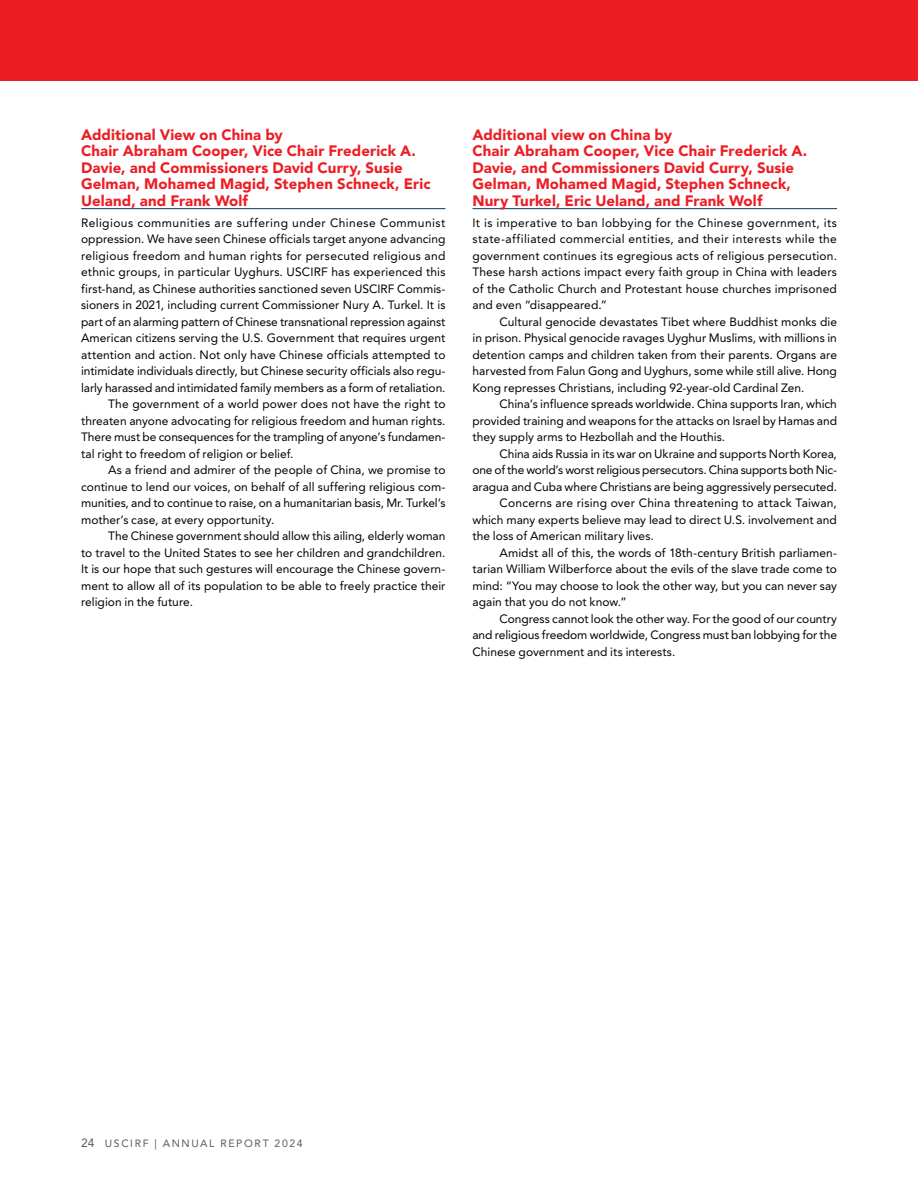
<style>
.page{position:relative;width:918px;height:1188px;background:#fff}
.page>*{position:absolute;margin:0;border:0;box-sizing:border-box;transform-origin:0 0}
.t1{font:900 15px/16.5px "Avenir LT Std";letter-spacing:.005em;color:#ed1d24}
.t2{font:12px/16.5px "Avenir LT Std";color:#000;text-align:justify}
.t3{font:12px "Avenir LT Std";letter-spacing:-.02em;color:#000}
.t4{font:12px "Avenir LT Std";letter-spacing:.025em;color:#000}
.t5{font:12px "Avenir LT Std";letter-spacing:.035em;color:#000}
.t6{font:12px "Avenir LT Std";letter-spacing:.02em;color:#000}
.t7{font:10.5px "Avenir LT Std";letter-spacing:.155em;color:#58595b}
.s1{font-size:12px}
</style>
<div class="page">
<div style="left:0;top:0;width:918px;height:81px;background:#ed1d24"></div>
<hr style="left:81px;top:208px;width:365px;height:1px;background:#003a63">
<hr style="left:472px;top:208px;width:365px;height:1px;background:#003a63">
<p class="t1" style="left:81px;top:126px;width:351px">Additional View on China by<br>Chair Abraham Cooper, Vice Chair Frederick A.<br>Davie, and Commissioners David Curry, Susie Gelman, Mohamed Magid, Stephen Schneck, Eric Ueland, and Frank Wolf</p>
<p class="t5" style="left:81px;top:215px;width:366px">Religious communities are suffering under Chinese Communist</p>
<p class="t2" style="left:81px;top:231px;width:366px">oppression. We have seen Chinese officials target anyone advancing</p>
<p class="t4" style="left:81px;top:248px;width:366px">religious freedom and human rights for persecuted religious and</p>
<p class="t2" style="left:81px;top:264px;width:366px">ethnic groups, in particular Uyghurs. USCIRF has experienced this</p>
<p class="t2" style="left:81px;top:280px;width:366px">first-hand, as Chinese authorities sanctioned seven USCIRF Commis-</p>
<p class="t2" style="left:81px;top:297px;width:366px">sioners in 2021, including current Commissioner Nury A. Turkel. It is</p>
<p class="t2" style="left:81px;top:313px;width:366px">part of an alarming pattern of Chinese transnational repression against</p>
<p class="t2" style="left:81px;top:330px;width:366px">American citizens serving the U.S. Government that requires urgent</p>
<p class="t2" style="left:81px;top:346px;width:366px">attention and action. Not only have Chinese officials attempted to</p>
<p class="t2" style="left:81px;top:363px;width:366px">intimidate individuals directly, but Chinese security officials also regu-</p>
<p class="t2" style="left:81px;top:379px;width:366px">larly harassed and intimidated family members as a form of retaliation.</p>
<p class="t2" style="left:108px;top:396px;width:339px">The government of a world power does not have the right to</p>
<p class="t2" style="left:81px;top:412px;width:366px">threaten anyone advocating for religious freedom and human rights.</p>
<p class="t2" style="left:81px;top:429px;width:366px">There must be consequences for the trampling of anyone’s fundamen-</p>
<p class="t2" style="left:81px;top:445px;width:214px">tal right to freedom of religion or belief.</p>
<p class="t2" style="left:108px;top:462px;width:339px">As a friend and admirer of the people of China, we promise to</p>
<p class="t2" style="left:81px;top:478px;width:366px">continue to lend our voices, on behalf of all suffering religious com-</p>
<p class="t2" style="left:81px;top:495px;width:366px">munities, and to continue to raise, on a humanitarian basis, Mr. Turkel’s</p>
<p class="t2" style="left:81px;top:511px;width:195px">mother’s case, at every opportunity.</p>
<p class="t2" style="left:108px;top:528px;width:339px">The Chinese government should allow this ailing, elderly woman</p>
<p class="t2" style="left:81px;top:544px;width:366px">to travel to the United States to see her children and grandchildren.</p>
<p class="t2" style="left:81px;top:561px;width:366px">It is our hope that such gestures will encourage the Chinese govern-</p>
<p class="t2" style="left:81px;top:577px;width:366px">ment to allow all of its population to be able to freely practice their</p>
<p class="t2" style="left:81px;top:594px;width:113px">religion in the future.</p>
<p class="t1" style="left:472px;top:126px;width:336px">Additional view on China by<br>Chair Abraham Cooper, Vice Chair Frederick A.<br>Davie, and Commissioners David Curry, Susie Gelman, Mohamed Magid, Stephen Schneck, Nury Turkel, Eric Ueland, and Frank Wolf</p>
<p class="t2" style="left:472px;top:214px;width:366px">It is imperative to ban lobbying for the Chinese government, its state-affiliated commercial entities, and their interests while the government continues its egregious acts of religious persecution.<br>These harsh actions impact every faith group in China with leaders of the Catholic Church and Protestant house churches imprisoned and even “disappeared.”</p>
<p class="t2" style="left:472px;top:313px;width:366px;text-indent:27px">Cultural genocide devastates Tibet where Buddhist monks die in prison. Physical genocide ravages Uyghur Muslims, with millions in detention camps and children taken from their parents. Organs are harvested from Falun Gong and Uyghurs, some while still alive. Hong Kong represses Christians, including 92-year-old Cardinal Zen.</p>
<p class="t2" style="left:472px;top:396px;width:366px;text-indent:27px">China’s influence spreads worldwide. China supports Iran, which provided training and weapons for the attacks on Israel by Hamas and they supply arms to Hezbollah and the Houthis.</p>
<p class="t2" style="left:500px;top:445px;width:339px">China aids Russia in its war on Ukraine and supports North Korea,</p>
<p class="t3" style="left:472px;top:463px;width:366px">one of the world’s worst religious persecutors. China supports both Nic-</p>
<p class="t2" style="left:472px;top:478px;width:366px">aragua and Cuba where Christians are being aggressively persecuted.</p>
<p class="t6" style="left:500px;top:496px;width:339px">Concerns are rising over China threatening to attack Taiwan,</p>
<p class="t2" style="left:472px;top:511px;width:366px">which many experts believe may lead to direct U.S. involvement and</p>
<p class="t2" style="left:472px;top:528px;width:183px">the loss of American military lives.</p>
<p class="t2" style="left:500px;top:544px;width:339px">Amidst all of this, the words of 18th-century British parliamen-</p>
<p class="t2" style="left:472px;top:561px;width:366px">tarian William Wilberforce about the evils of the slave trade come to</p>
<p class="t2" style="left:472px;top:577px;width:366px">mind: “You may choose to look the other way, but you can never say</p>
<p class="t2" style="left:472px;top:594px;width:156px">again that you do not know.”</p>
<p class="t2" style="left:500px;top:610px;width:339px">Congress cannot look the other way. For the good of our country</p>
<p class="t2" style="left:472px;top:627px;width:366px">and religious freedom worldwide, Congress must ban lobbying for the</p>
<p class="t2" style="left:472px;top:643px;width:204px">Chinese government and its interests.</p>
<p class="t7" style="left:81px;top:1137px;width:223px"><span class="s1">24</span> USCIRF | ANNUAL REPORT 2024</p>
</div>
